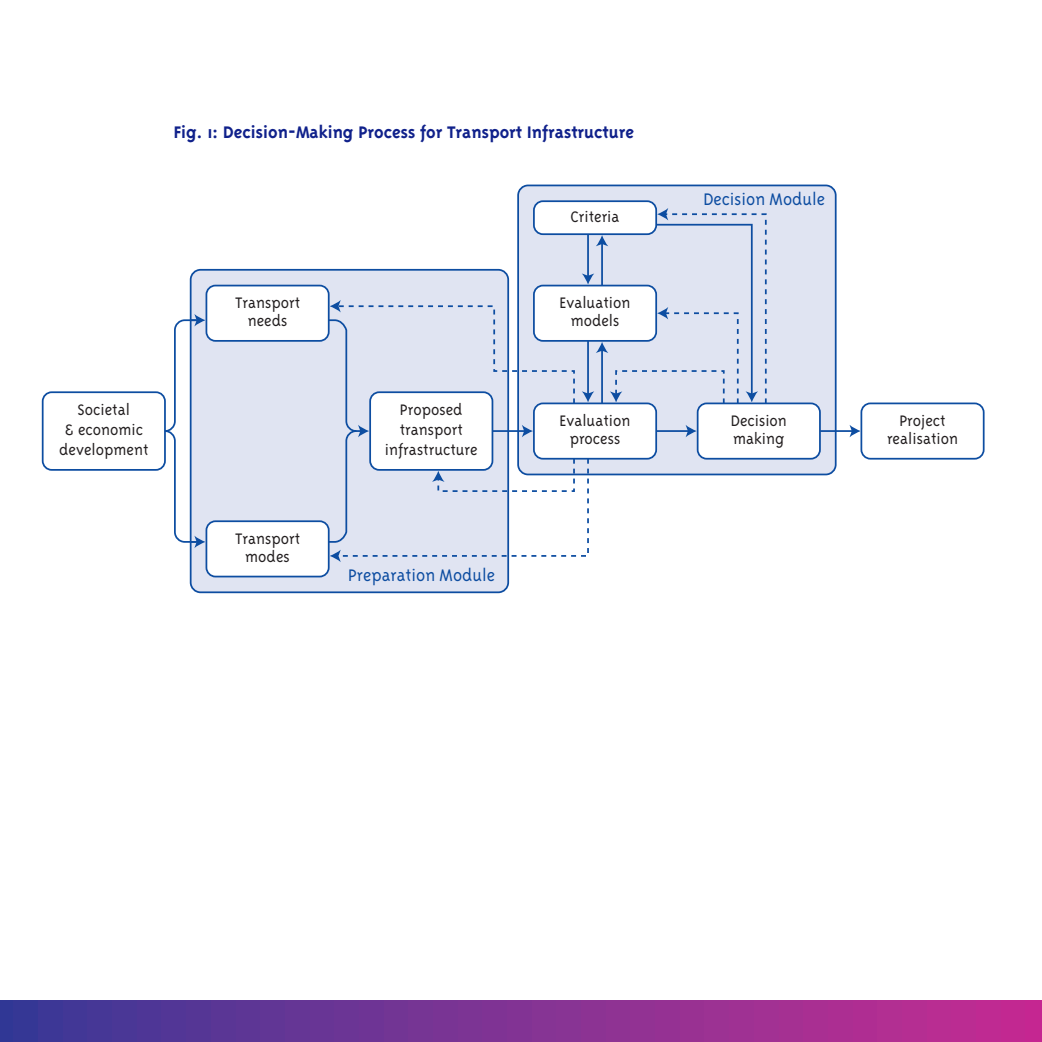
<style>
.page{position:relative;width:1042px;height:1042px;background:#fff}
.page>*{position:absolute;margin:0;border:0;box-sizing:border-box;transform-origin:0 0}
.t1{font:700 19.25px "Triplex";color:#10218b}
.t2{font:300 19.25px "Triplex";color:#0d4da1}
.t3{font:300 17.5px/18.4px "Triplex";color:#231f20;text-align:center}
</style>
<div class="page">
<div style="left:518px;top:185px;width:317px;height:289px;background:#e0e4f2;border-radius:10px"></div>
<div style="left:517px;top:185px;width:319px;height:290px;border:2px solid #0d4da1;border-radius:10px"></div>
<div style="left:191px;top:270px;width:317px;height:322px;background:#e0e4f2;border-radius:10px"></div>
<div style="left:534px;top:201px;width:122px;height:33px;background:#fff;border-radius:9px"></div>
<div style="left:533px;top:200px;width:124px;height:35px;border:2px solid #0d4da1;border-radius:9px"></div>
<div style="left:206px;top:285px;width:123px;height:56px;background:#fff;border-radius:9px"></div>
<div style="left:205px;top:285px;width:125px;height:57px;border:2px solid #0d4da1;border-radius:9px"></div>
<div style="left:42px;top:391px;width:124px;height:80px;border:2px solid #0d4da1;border-radius:9px"></div>
<div style="left:697px;top:403px;width:123px;height:56px;background:#fff;border-radius:9px"></div>
<div style="left:697px;top:402px;width:124px;height:57px;border:2px solid #0d4da1;border-radius:9px"></div>
<div style="left:206px;top:521px;width:123px;height:55px;background:#fff;border-radius:9px"></div>
<div style="left:205px;top:520px;width:125px;height:57px;border:2px solid #0d4da1;border-radius:9px"></div>
<div style="left:860px;top:402px;width:124px;height:57px;border:2px solid #0d4da1;border-radius:9px"></div>
<hr style="left:820px;top:430px;width:33px;height:2px;background:#0d4da1">
<svg style="left:849px;top:425px;width:12px;height:12px"></svg>
<svg style="left:313px;top:208px;width:454px;height:354px"></svg>
<svg style="left:163px;top:314px;width:43px;height:234px"></svg>
<div style="left:0;top:1000px;width:1042px;height:42px;background:linear-gradient(to right,#3a3996,#c82c91)"></div>
<p class="t1" style="left:174px;top:121px;width:462px">Fig. 1: Decision-Making Process for Transport Infrastructure</p>
<p class="t3" style="left:570px;top:207px;width:51px">Criteria</p>
<p class="t3" style="left:235px;top:293px;width:67px">Transport needs</p>
<p class="t3" style="left:559px;top:293px;width:72px">Evaluation models</p>
<p class="t2" style="left:703px;top:187px;width:123px">Decision Module</p>
<p class="t3" style="left:59px;top:399px;width:91px;line-height:20.1px">Societal<br>&amp; economic development</p>
<p class="t3" style="left:385px;top:399px;width:94px;line-height:20.1px">Proposed transport infrastructure</p>
<p class="t3" style="left:559px;top:411px;width:72px">Evaluation process</p>
<p class="t3" style="left:731px;top:411px;width:58px;text-align:left">Decision making</p>
<p class="t3" style="left:235px;top:528px;width:67px">Transport modes</p>
<p class="t2" style="left:348px;top:563px;width:148px">Preparation Module</p>
<p class="t3" style="left:887px;top:411px;width:73px">Project realisation</p>
</div>
